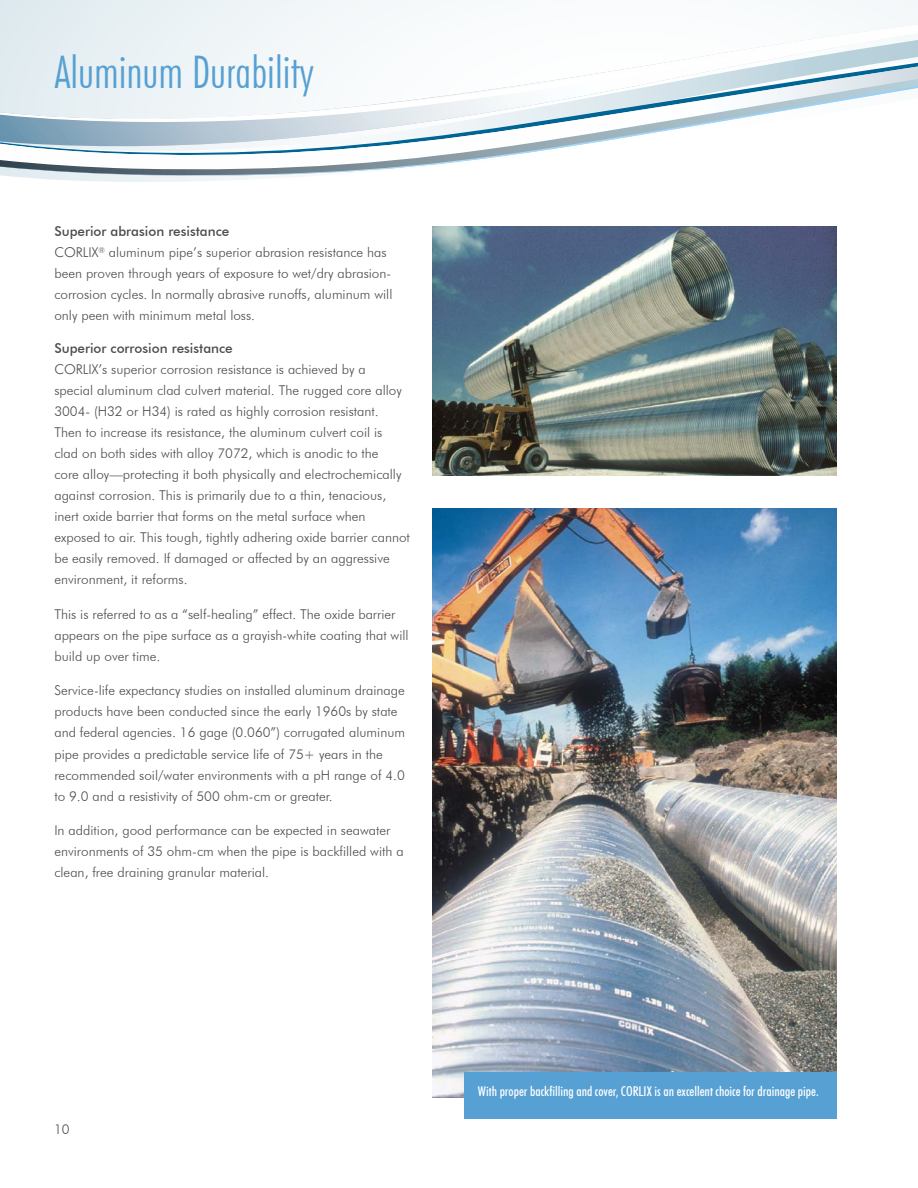
<style>
.page{position:relative;width:918px;height:1188px;background:#fff}
.page>*{position:absolute;margin:0;border:0;box-sizing:border-box;transform-origin:0 0}
.t1{font:300 condensed 45px "Futura BT";color:#56a0d3}
.t2{font:300 13.5px/21px "Futura BT";color:#4d4d4f}
.t3{font:500 condensed 13.5px "Futura BT";color:#fff}
.t4{font:500 13.5px "Futura BT";color:#4d4d4f}
.s1{font-weight:500}
</style>
<div class="page">
<svg style="left:22px;top:177px;width:261px;height:5px"></svg>
<svg style="left:0;top:6px;width:918px;height:6px;fill:#f5f9fa"></svg>
<svg style="left:0;top:14px;width:918px;height:5px"></svg>
<svg style="left:0;top:19px;width:918px;height:158px"></svg>
<img style="left:432px;top:226px;width:405px;height:250px">
<img style="left:432px;top:509px;width:405px;height:588px">
<div style="left:465px;top:1072px;width:372px;height:47px;background:#56a0d3"></div>
<h1 class="t1" style="left:54px;top:45px;width:261px">Aluminum Durability</h1>
<p class="t2" style="left:54px;top:221px;width:340px"><span class="s1">Superior abrasion resistance<br></span>CORLIX<sup>®</sup> aluminum pipe’s superior abrasion resistance has been proven through years of exposure to wet/dry abrasion&shy;corrosion cycles. In normally abrasive runoffs, aluminum will only peen with minimum metal loss.</p>
<p class="t4" style="left:54px;top:340px;width:180px">Superior corrosion resistance</p>
<p class="t2" style="left:54px;top:359px;width:357px">CORLIX’s superior corrosion resistance is achieved by a<br>special aluminum clad culvert material. The rugged core alloy 3004- (H32 or H34) is rated as highly corrosion resistant.<br>Then to increase its resistance, the aluminum culvert coil is<br>clad on both sides with alloy 7072, which is anodic to the<br>core alloy—protecting it both physically and electrochemically against corrosion. This is primarily due to a thin, tenacious, inert oxide barrier that forms on the metal surface when exposed to air. This tough, tightly adhering oxide barrier cannot be easily removed. If damaged or affected by an aggressive environment, it reforms.</p>
<p class="t2" style="left:54px;top:604px;width:356px">This is referred to as a “self-healing” effect. The oxide barrier appears on the pipe surface as a grayish-white coating that will build up over time.</p>
<p class="t2" style="left:54px;top:680px;width:352px">Service-life expectancy studies on installed aluminum drainage products have been conducted since the early 1960s by state and federal agencies. 16 gage (0.060”) corrugated aluminum pipe provides a predictable service life of 75+ years in the recommended soil/water environments with a pH range of 4.0 to 9.0 and a resistivity of 500 ohm-cm or greater.</p>
<p class="t2" style="left:54px;top:820px;width:351px">In addition, good performance can be expected in seawater environments of 35 ohm-cm when the pipe is backfilled with a clean, free draining granular material.</p>
<p class="t2" style="left:54px;top:1119px;width:17px">10</p>
<p class="t3" style="left:478px;top:1083px;width:342px">With proper backfilling and cover, CORLIX is an excellent choice for drainage pipe.</p>
</div>
